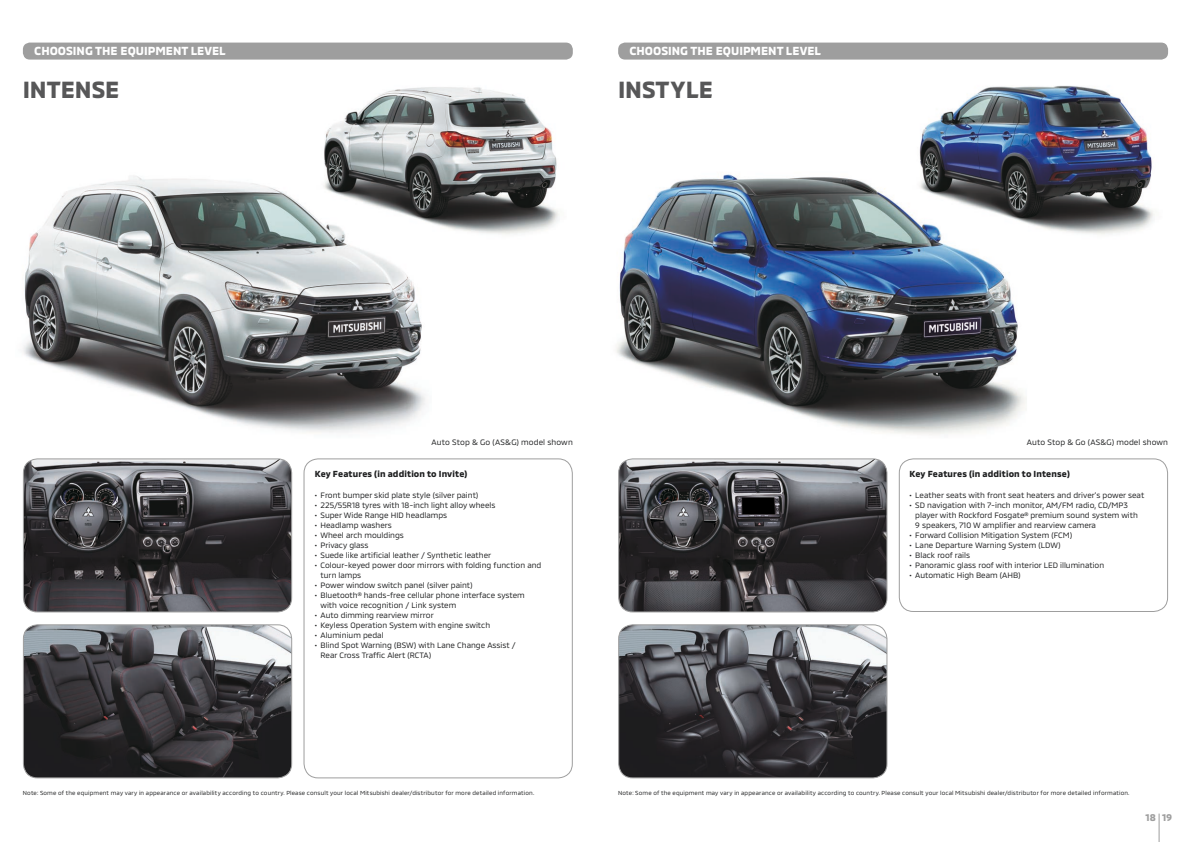
<style>
.page{position:relative;width:1191px;height:842px;background:#fff}
.page>*{position:absolute;margin:0;border:0;box-sizing:border-box;transform-origin:0 0}
.t1{font:24px "MMC Bold 3";color:#575758}
.t2{font:12px "MMC Bold 3";color:#fff}
.t3{font:10px "MMC Bold 3";color:#9e9e9e}
.t4{font:9px "MMC Bold 3";letter-spacing:.015em;color:#1d1e1f}
.t5{font:8px/10px "MMC Regular 3";color:#1d1e1f}
.t6{font:6px "MMC Regular 3";letter-spacing:.025em;color:#1d1e1f}
</style>
<div class="page">
<img style="left:23px;top:625px;width:269px;height:153px;border-radius:14px">
<div style="left:23px;top:624px;width:269px;height:154px;border:1px solid #9e9e9e;border-radius:14px"></div>
<img style="left:619px;top:625px;width:268px;height:153px;border-radius:14px">
<div style="left:618px;top:624px;width:269px;height:154px;border:1px solid #9e9e9e;border-radius:14px"></div>
<img style="left:23px;top:459px;width:269px;height:153px;border-radius:14px">
<div style="left:23px;top:458px;width:269px;height:154px;border:1px solid #9e9e9e;border-radius:14px"></div>
<img style="left:619px;top:459px;width:268px;height:153px;border-radius:14px">
<div style="left:618px;top:458px;width:269px;height:154px;border:1px solid #9e9e9e;border-radius:14px"></div>
<img style="left:324px;top:87px;width:235px;height:148px">
<img style="left:919px;top:85px;width:236px;height:150px">
<img style="left:23px;top:166px;width:409px;height:267px">
<img style="left:616px;top:166px;width:411px;height:269px">
<div style="left:304px;top:458px;width:269px;height:320px;border:1px solid #9e9e9e;border-radius:14px"></div>
<div style="left:899px;top:458px;width:269px;height:154px;border:1px solid #9e9e9e;border-radius:14px"></div>
<div style="left:23px;top:43px;width:550px;height:17px;background:#9e9e9e;border-radius:7px"></div>
<div style="left:618px;top:43px;width:550px;height:17px;background:#9e9e9e;border-radius:7px"></div>
<svg style="left:1159px;top:814px;width:1px;height:28px"></svg>
<h2 class="t2" style="left:34px;top:47px;width:193px">CHOOSING THE EQUIPMENT LEVEL</h2>
<h2 class="t2" style="left:630px;top:47px;width:193px">CHOOSING THE EQUIPMENT LEVEL</h2>
<h1 class="t1" style="left:23px;top:81px;width:98px">INTENSE</h1>
<h1 class="t1" style="left:618px;top:81px;width:96px">INSTYLE</h1>
<p class="t5" style="left:432px;top:438px;width:143px">Auto Stop &amp; Go (AS&amp;G) model shown</p>
<p class="t5" style="left:1027px;top:438px;width:143px">Auto Stop &amp; Go (AS&amp;G) model shown</p>
<p class="t4" style="left:315px;top:471px;width:154px">Key Features (in addition to Invite)</p>
<p class="t5" style="left:315px;top:491px;width:165px">• Front bumper skid plate style (silver paint)</p>
<p class="t5" style="left:315px;top:501px;width:182px">• 225/55R18 tyres with 18-inch light alloy wheels</p>
<p class="t5" style="left:315px;top:511px;width:134px">• Super Wide Range HID headlamps</p>
<p class="t5" style="left:315px;top:521px;width:79px">• Headlamp washers</p>
<p class="t5" style="left:315px;top:531px;width:91px">• Wheel arch mouldings</p>
<p class="t5" style="left:315px;top:541px;width:55px">• Privacy glass</p>
<p class="t5" style="left:315px;top:551px;width:178px">• Suede like artificial leather / Synthetic leather</p>
<p class="t5" style="left:321px;top:561px;width:222px;text-indent:-6px">• Colour-keyed power door mirrors with folding function and turn lamps</p>
<p class="t5" style="left:315px;top:581px;width:159px">• Power window switch panel (silver paint)</p>
<p class="t5" style="left:321px;top:591px;width:206px;text-indent:-6px">• Bluetooth® hands-free cellular phone interface system with voice recognition / Link system</p>
<p class="t5" style="left:315px;top:611px;width:120px">• Auto dimming rearview mirror</p>
<p class="t5" style="left:315px;top:621px;width:177px">• Keyless Operation System with engine switch</p>
<p class="t5" style="left:315px;top:631px;width:70px">• Aluminium pedal</p>
<p class="t5" style="left:321px;top:641px;width:197px;text-indent:-6px">• Blind Spot Warning (BSW) with Lane Change Assist /<br>Rear Cross Traffic Alert (RCTA)</p>
<p class="t4" style="left:910px;top:471px;width:162px">Key Features (in addition to Intense)</p>
<p class="t5" style="left:910px;top:491px;width:236px">• Leather seats with front seat heaters and driver’s power seat</p>
<p class="t5" style="left:915px;top:501px;width:224px;text-indent:-6px">• SD navigation with 7-inch monitor, AM/FM radio, CD/MP3 player with Rockford Fosgate® premium sound system with<br>9 speakers, 710 W amplifier and rearview camera</p>
<p class="t5" style="left:910px;top:531px;width:164px">• Forward Collision Mitigation System (FCM)</p>
<p class="t5" style="left:910px;top:541px;width:152px">• Lane Departure Warning System (LDW)</p>
<p class="t5" style="left:910px;top:551px;width:62px">• Black roof rails</p>
<p class="t5" style="left:910px;top:561px;width:196px">• Panoramic glass roof with interior LED illumination</p>
<p class="t5" style="left:910px;top:571px;width:113px">• Automatic High Beam (AHB)</p>
<p class="t6" style="left:23px;top:790px;width:513px">Note: Some of the equipment may vary in appearance or availability according to country. Please consult your local Mitsubishi dealer/distributor for more detailed information.</p>
<p class="t6" style="left:618px;top:790px;width:513px">Note: Some of the equipment may vary in appearance or availability according to country. Please consult your local Mitsubishi dealer/distributor for more detailed information.</p>
<p class="t3" style="left:1145px;top:813px;width:28px">18 19</p>
</div>
